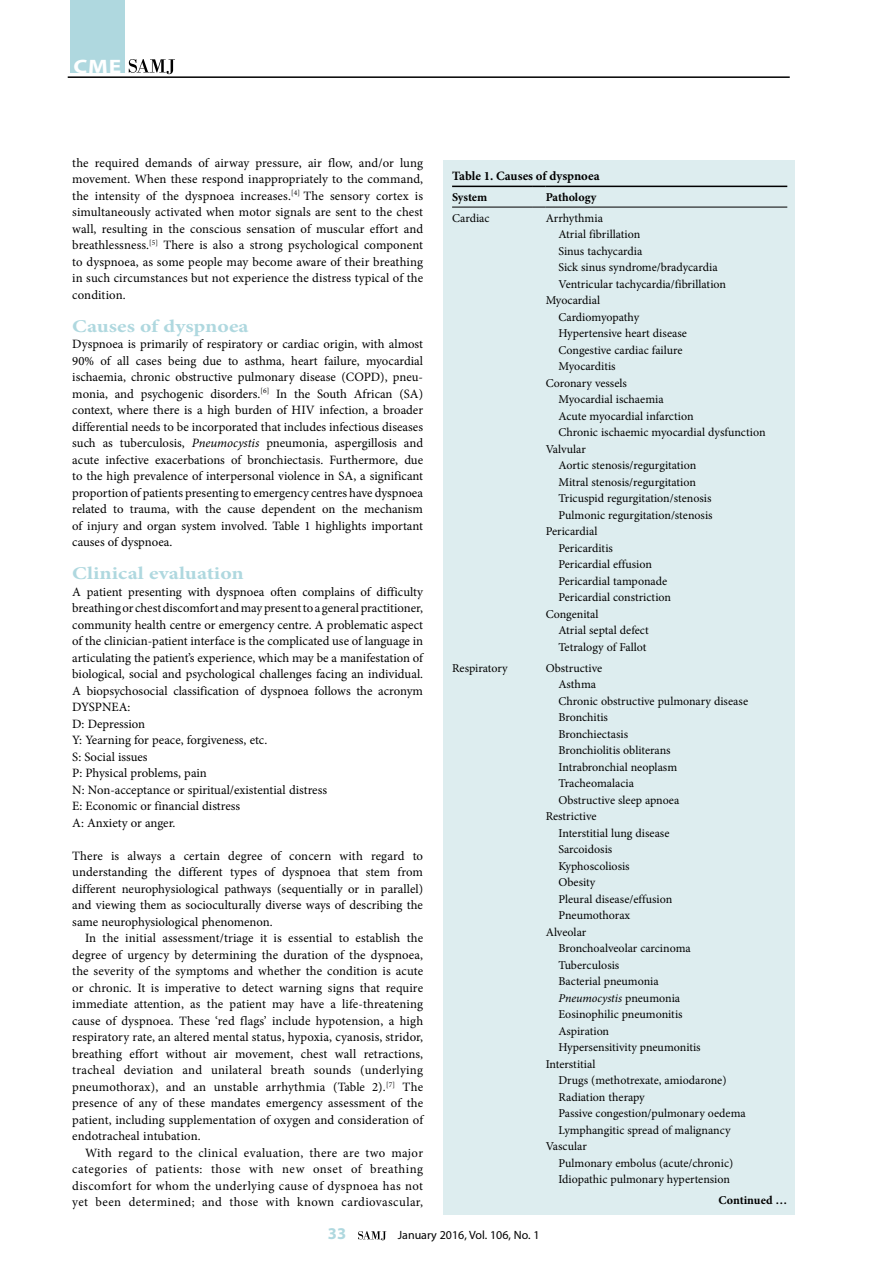
<style>
.page{position:relative;width:893px;height:1263px;background:#fff}
.page>*{position:absolute;margin:0;border:0;box-sizing:border-box;transform-origin:0 0}
.t1{font:700 19.5px "Myriad Pro";color:#fff;scale:1.2 1}
.t2{font:700 18px "Minion Pro";color:#afd8df;scale:1.2 1}
.t3{font:700 16.5px "Myriad Pro";color:#afd8df}
.t4{font:12.75px/16.5px "Minion Pro";color:#000;text-align:justify}
.t5{font:700 12.75px "Minion Pro";color:#000}
.t6{font:12px "Minion Pro";color:#000}
.t7{font:700 12px "Minion Pro";letter-spacing:-.005em;color:#000}
.t8{font:12px "Myriad Pro";color:#000}
.t9{font:italic 12px "Minion Pro";letter-spacing:-.005em;color:#000}
.s1{font-style:italic}
.s2{font-style:normal}
</style>
<div class="page">
<hr style="left:68px;top:76px;width:722px;height:2px;background:#000">
<svg style="left:129px;top:59px;width:46px;height:15px"></svg>
<div style="left:70px;top:0;width:54px;height:73px;background:#afd8df"></div>
<svg style="left:358px;top:1231px;width:28px;height:9px"></svg>
<div style="left:444px;top:160px;width:351px;height:1055px;background:#ddedef"></div>
<hr style="left:452px;top:186px;width:81px;height:1px;background:#000">
<svg style="left:533px;top:186px;width:13px;height:1px"></svg>
<hr style="left:546px;top:186px;width:241px;height:1px;background:#000">
<hr style="left:452px;top:207px;width:81px;height:1px;background:#000">
<svg style="left:533px;top:207px;width:13px;height:1px"></svg>
<hr style="left:546px;top:207px;width:241px;height:1px;background:#000">
<h1 class="t1" style="left:74px;top:54px;width:41px">CME</h1>
<p class="t4" style="left:72px;top:154px;width:352px">the required demands of airway pressure, air flow, and/or lung movement. When these respond inappropriately to the command, the intensity of the dyspnoea increases.<sup>[4]</sup> The sensory cortex is simultaneously activated when motor signals are sent to the chest wall, resulting in the conscious sensation of muscular effort and breathlessness.<sup>[5]</sup> There is also a strong psychological component to dyspnoea, as some people may become aware of their breathing in such circumstances but not experience the distress typical of the condition.</p>
<h2 class="t2" style="left:72px;top:313px;width:148px">Causes of dyspnoea</h2>
<p class="t4" style="left:72px;top:336px;width:352px">Dyspnoea is primarily of respiratory or cardiac origin, with almost 90% of all cases being due to asthma, heart failure, myocardial ischaemia, chronic obstructive pulmonary disease (COPD), pneu&shy;monia, and psychogenic disorders.<sup>[6]</sup> In the South African (SA) context, where there is a high burden of HIV infection, a broader differential needs to be incorporated that includes infectious diseases such as tuberculosis, <span class="s1">Pneumocystis</span> pneumonia, aspergillosis and acute infective exacerbations of bronchiectasis. Furthermore, due to the high prevalence of interpersonal violence in SA, a significant proportion of patients presenting to emergency centres have dyspnoea related to trauma, with the cause dependent on the mechanism of injury and organ system involved. Table 1 highlights important causes of dyspnoea.</p>
<h2 class="t2" style="left:72px;top:561px;width:144px">Clinical evaluation</h2>
<p class="t4" style="left:72px;top:583px;width:352px;text-align:left">A patient presenting with dyspnoea often complains of difficulty breathing or chest discomfort and may present to a general practitioner, community health centre or emergency centre. A problematic aspect of the clinician-patient interface is the complicated use of language in articulating the patient’s experience, which may be a manifestation of biological, social and psychological challenges facing an individual.<br>A biopsychosocial classification of dyspnoea follows the acronym DYSPNEA:<br>D: Depression<br>Y: Yearning for peace, forgiveness, etc.<br>S: Social issues<br>P: Physical problems, pain<br>N: Non-acceptance or spiritual/existential distress<br>E: Economic or financial distress<br>A: Anxiety or anger.</p>
<p class="t4" style="left:72px;top:847px;width:352px">There is always a certain degree of concern with regard to understanding the different types of dyspnoea that stem from different neurophysiological pathways (sequentially or in parallel) and viewing them as socioculturally diverse ways of describing the same neurophysiological phenomenon.</p>
<p class="t4" style="left:72px;top:930px;width:352px;text-indent:13px">In the initial assessment/triage it is essential to establish the degree of urgency by determining the duration of the dyspnoea, the severity of the symptoms and whether the condition is acute or chronic. It is imperative to detect warning signs that require immediate attention, as the patient may have a life-threatening cause of dyspnoea. These ‘red flags’ include hypotension, a high respiratory rate, an altered mental status, hypoxia, cyanosis, stridor, breathing effort without air movement, chest wall retractions, tracheal deviation and unilateral breath sounds (underlying pneumothorax), and an unstable arrhythmia (Table 2).<sup>[7]</sup> The presence of any of these mandates emergency assessment of the patient, including supplementation of oxygen and consideration of endotracheal intubation.</p>
<p class="t4" style="left:72px;top:1144px;width:352px;text-indent:13px">With regard to the clinical evaluation, there are two major categories of patients: those with new onset of breathing discomfort for whom the underlying cause of dyspnoea has not yet been determined; and those with known cardiovascular,</p>
<p class="t5" style="left:452px;top:167px;width:149px">Table 1. Causes of dyspnoea</p>
<p class="t7" style="left:452px;top:189px;width:37px">System</p>
<p class="t7" style="left:546px;top:189px;width:52px">Pathology</p>
<p class="t6" style="left:452px;top:210px;width:39px">Cardiac</p>
<p class="t6" style="left:546px;top:210px;width:59px">Arrhythmia</p>
<p class="t6" style="left:558px;top:226px;width:83px">Atrial fibrillation</p>
<p class="t6" style="left:558px;top:243px;width:85px">Sinus tachycardia</p>
<p class="t6" style="left:558px;top:259px;width:161px">Sick sinus syndrome/bradycardia</p>
<p class="t6" style="left:558px;top:276px;width:169px">Ventricular tachycardia/fibrillation</p>
<p class="t6" style="left:546px;top:292px;width:56px">Myocardial</p>
<p class="t6" style="left:558px;top:309px;width:82px">Cardiomyopathy</p>
<p class="t6" style="left:558px;top:325px;width:130px">Hypertensive heart disease</p>
<p class="t6" style="left:558px;top:342px;width:126px">Congestive cardiac failure</p>
<p class="t6" style="left:558px;top:358px;width:59px">Myocarditis</p>
<p class="t6" style="left:546px;top:375px;width:83px">Coronary vessels</p>
<p class="t6" style="left:558px;top:391px;width:107px">Myocardial ischaemia</p>
<p class="t6" style="left:558px;top:408px;width:137px">Acute myocardial infarction</p>
<p class="t6" style="left:558px;top:424px;width:209px">Chronic ischaemic myocardial dysfunction</p>
<p class="t6" style="left:546px;top:441px;width:42px">Valvular</p>
<p class="t6" style="left:558px;top:457px;width:139px">Aortic stenosis/regurgitation</p>
<p class="t6" style="left:558px;top:474px;width:139px">Mitral stenosis/regurgitation</p>
<p class="t6" style="left:558px;top:490px;width:155px">Tricuspid regurgitation/stenosis</p>
<p class="t6" style="left:558px;top:507px;width:156px">Pulmonic regurgitation/stenosis</p>
<p class="t6" style="left:546px;top:523px;width:53px">Pericardial</p>
<p class="t6" style="left:558px;top:540px;width:56px">Pericarditis</p>
<p class="t6" style="left:558px;top:556px;width:95px">Pericardial effusion</p>
<p class="t6" style="left:558px;top:573px;width:110px">Pericardial tamponade</p>
<p class="t6" style="left:558px;top:589px;width:114px">Pericardial constriction</p>
<p class="t6" style="left:546px;top:606px;width:54px">Congenital</p>
<p class="t6" style="left:558px;top:622px;width:92px">Atrial septal defect</p>
<p class="t6" style="left:558px;top:639px;width:90px">Tetralogy of Fallot</p>
<p class="t6" style="left:452px;top:660px;width:57px">Respiratory</p>
<p class="t6" style="left:546px;top:660px;width:58px">Obstructive</p>
<p class="t6" style="left:558px;top:676px;width:39px">Asthma</p>
<p class="t6" style="left:558px;top:693px;width:191px">Chronic obstructive pulmonary disease</p>
<p class="t6" style="left:558px;top:709px;width:51px">Bronchitis</p>
<p class="t6" style="left:558px;top:726px;width:71px">Bronchiectasis</p>
<p class="t6" style="left:558px;top:742px;width:114px">Bronchiolitis obliterans</p>
<p class="t6" style="left:558px;top:759px;width:120px">Intrabronchial neoplasm</p>
<p class="t6" style="left:558px;top:775px;width:77px">Tracheomalacia</p>
<p class="t6" style="left:558px;top:792px;width:122px">Obstructive sleep apnoea</p>
<p class="t6" style="left:546px;top:808px;width:52px">Restrictive</p>
<p class="t6" style="left:558px;top:825px;width:113px">Interstitial lung disease</p>
<p class="t6" style="left:558px;top:841px;width:55px">Sarcoidosis</p>
<p class="t6" style="left:558px;top:858px;width:73px">Kyphoscoliosis</p>
<p class="t6" style="left:558px;top:874px;width:38px">Obesity</p>
<p class="t6" style="left:558px;top:891px;width:115px">Pleural disease/effusion</p>
<p class="t6" style="left:558px;top:907px;width:73px">Pneumothorax</p>
<p class="t6" style="left:546px;top:924px;width:42px">Alveolar</p>
<p class="t6" style="left:558px;top:940px;width:134px">Bronchoalveolar carcinoma</p>
<p class="t6" style="left:558px;top:957px;width:62px">Tuberculosis</p>
<p class="t6" style="left:558px;top:973px;width:102px">Bacterial pneumonia</p>
<p class="t9" style="left:558px;top:989px;width:123px">Pneumocystis <span class="s2">pneumonia</span></p>
<p class="t6" style="left:558px;top:1006px;width:126px">Eosinophilic pneumonitis</p>
<p class="t6" style="left:558px;top:1023px;width:52px">Aspiration</p>
<p class="t6" style="left:558px;top:1039px;width:144px">Hypersensitivity pneumonitis</p>
<p class="t6" style="left:546px;top:1056px;width:51px">Interstitial</p>
<p class="t6" style="left:558px;top:1072px;width:170px">Drugs (methotrexate, amiodarone)</p>
<p class="t6" style="left:558px;top:1089px;width:88px">Radiation therapy</p>
<p class="t6" style="left:558px;top:1105px;width:189px">Passive congestion/pulmonary oedema</p>
<p class="t6" style="left:558px;top:1122px;width:174px">Lymphangitic spread of malignancy</p>
<p class="t6" style="left:546px;top:1138px;width:43px">Vascular</p>
<p class="t6" style="left:558px;top:1155px;width:176px">Pulmonary embolus (acute/chronic)</p>
<p class="t6" style="left:558px;top:1171px;width:173px">Idiopathic pulmonary hypertension</p>
<p class="t7" style="left:718px;top:1191px;width:70px">Continued …</p>
<p class="t3" style="left:328px;top:1223px;width:20px">33</p>
<p class="t8" style="left:398px;top:1228px;width:143px">January 2016, Vol. 106, No. 1</p>
</div>
